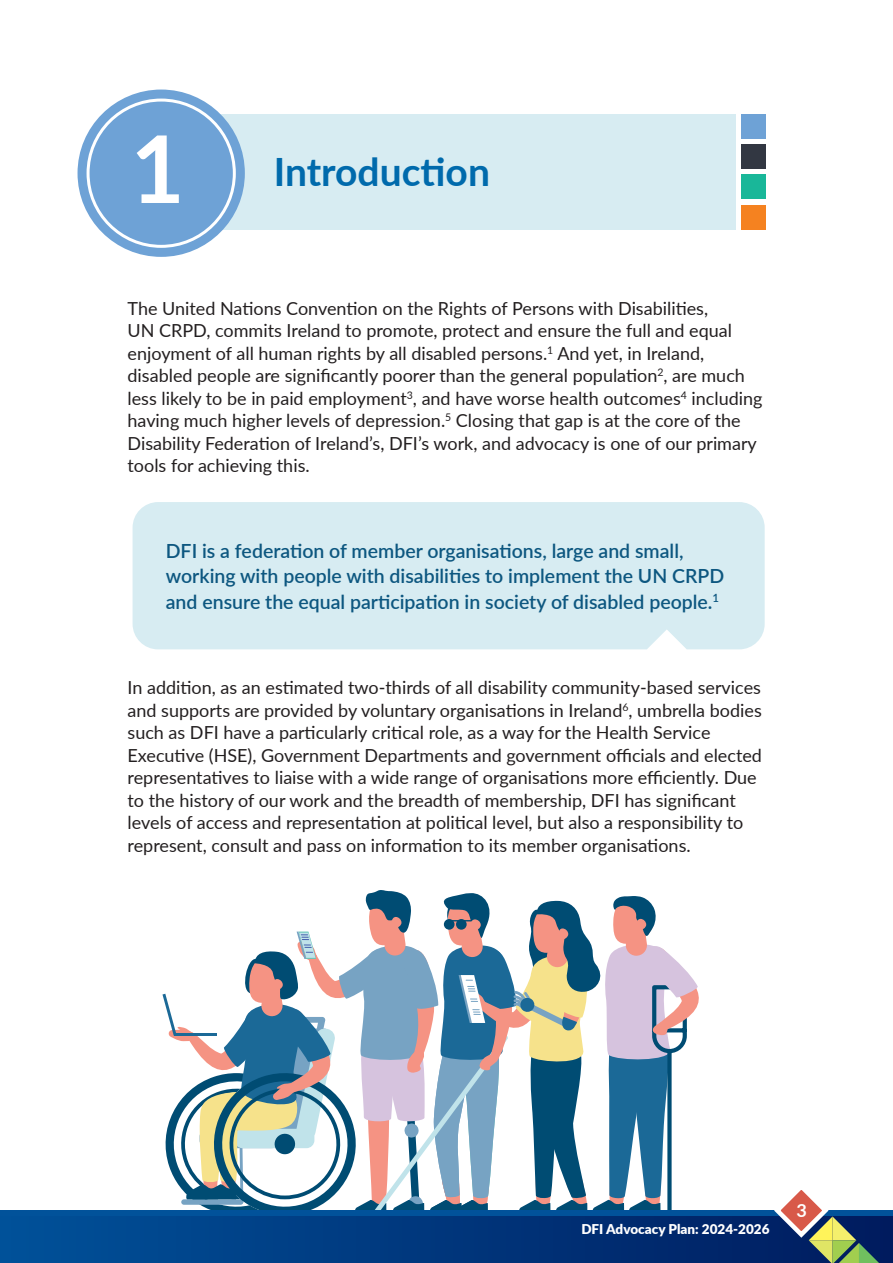
<style>
.page{position:relative;width:893px;height:1263px;background:#fff}
.page>*{position:absolute;margin:0;border:0;box-sizing:border-box;transform-origin:0 0}
.t1{font:700 93.15px "Lato";color:#fff}
.t2{font:700 39px "Lato";color:#006aac}
.t3{font:600 19.5px/25.5px "Lato";color:#0d5780}
.t4{font:18px/22.5px "Lato";color:#231f20}
.t5{font:700 18px "Lato";color:#fff}
.t6{font:900 13.5px "Lato";color:#fff}
</style>
<div class="page">
<div style="left:133px;top:502px;width:632px;height:147px;background:#d7ecf2"></div>
<svg style="left:162px;top:890px;width:537px;height:320px"></svg>
<div style="left:0;top:1210px;width:893px;height:53px;background:#01529a"></div>
<svg style="left:144px;top:1216px;width:749px;height:47px;background:#00357a"></svg>
<svg style="left:771px;top:1190px;width:112px;height:73px"></svg>
<div style="left:182px;top:114px;width:554px;height:115px;background:#d7ecf2"></div>
<div style="left:741px;top:114px;width:24px;height:24px;background:#6ea2d6"></div>
<div style="left:741px;top:144px;width:24px;height:25px;background:#323742"></div>
<div style="left:741px;top:175px;width:24px;height:24px;background:#19b799"></div>
<div style="left:741px;top:205px;width:24px;height:24px;background:#f58220"></div>
<div style="left:78px;top:90px;width:167px;height:167px;background:#6ea2d6;border-radius:50%"></div>
<div style="left:87px;top:99px;width:149px;height:149px;border:3px solid #fff;border-radius:50%"></div>
<h1 class="t1" style="left:131px;top:101px;width:56px">1</h1>
<h2 class="t2" style="left:274px;top:143px;width:218px">Introduction</h2>
<p class="t4" style="left:128px;top:296px;width:636px">The United Nations Convention on the Rights of Persons with Disabilities,<br>UN CRPD, commits Ireland to promote, protect and ensure the full and equal enjoyment of all human rights by all disabled persons.<sup>1</sup> And yet, in Ireland, disabled people are significantly poorer than the general population<sup>2</sup>, are much less likely to be in paid employment<sup>3</sup>, and have worse health outcomes<sup>4</sup> including having much higher levels of depression.<sup>5</sup> Closing that gap is at the core of the Disability Federation of Ireland’s, DFI’s work, and advocacy is one of our primary tools for achieving this.</p>
<p class="t3" style="left:166px;top:537px;width:560px">DFI is a federation of member organisations, large and small, working with people with disabilities to implement the UN CRPD and ensure the equal participation in society of disabled people.<sup>1</sup></p>
<p class="t4" style="left:128px;top:676px;width:636px">In addition, as an estimated two-thirds of all disability community-based services and supports are provided by voluntary organisations in Ireland<sup>6</sup>, umbrella bodies such as DFI have a particularly critical role, as a way for the Health Service Executive (HSE), Government Departments and government officials and elected representatives to liaise with a wide range of organisations more efficiently. Due to the history of our work and the breadth of membership, DFI has significant levels of access and representation at political level, but also a responsibility to represent, consult and pass on information to its member organisations.</p>
<p class="t6" style="left:581px;top:1219px;width:190px">DFI Advocacy Plan: 2024-2026</p>
<p class="t5" style="left:796px;top:1197px;width:12px">3</p>
</div>
